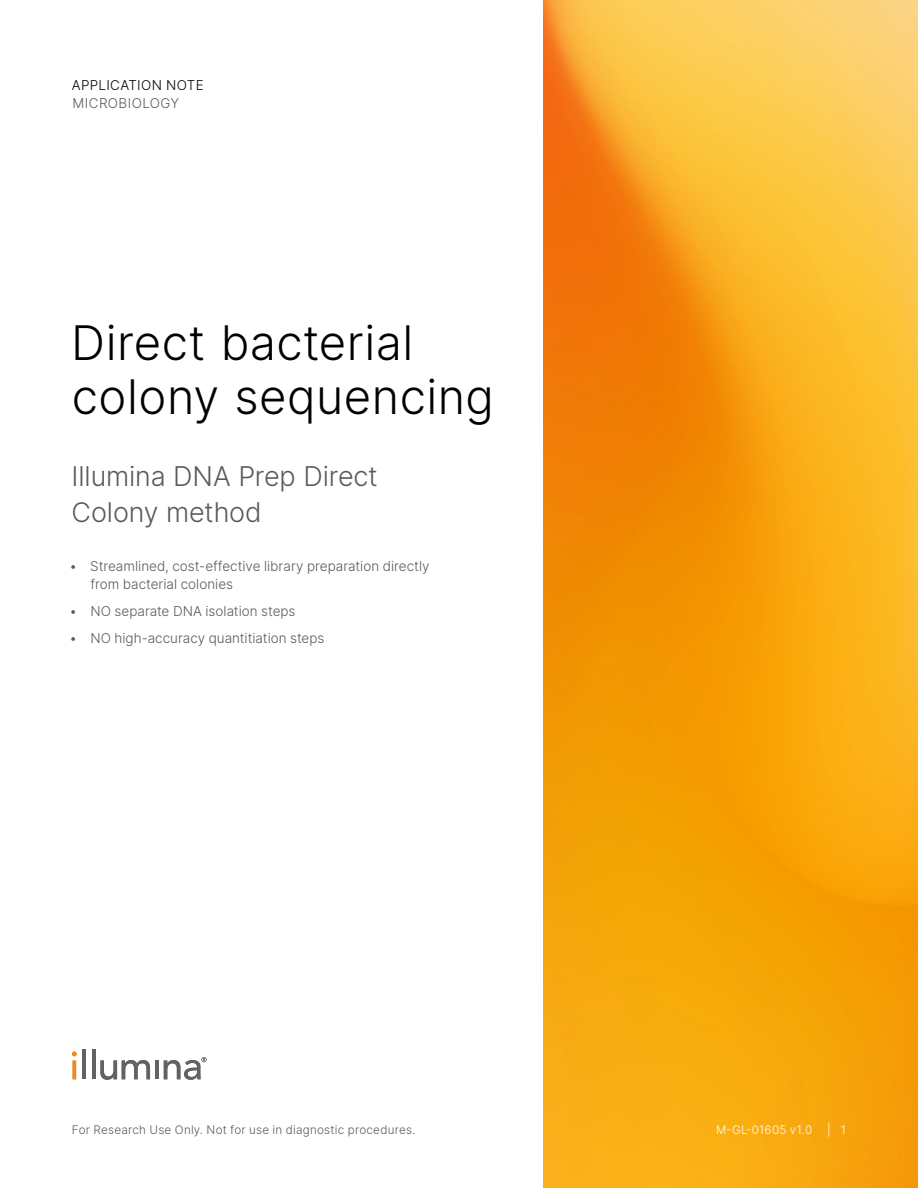
<style>
.page{position:relative;width:918px;height:1188px;background:#fff}
.page>*{position:absolute;margin:0;border:0;box-sizing:border-box;transform-origin:0 0}
.t1{font:300 47.25px/54px "Inter";letter-spacing:.01em;color:#000}
.t2{font:300 27px/36px "Inter";letter-spacing:-.005em;color:#58595b}
.t3{font:300 13.5px/18px "Inter";color:#58595b}
.t4{font:300 13.5px "Inter";letter-spacing:.02em;color:#000}
.t5{font:300 13.5px "Inter";letter-spacing:.03em;color:#58595b}
.t6{font:300 11.7px "Inter";letter-spacing:.02em;color:#58595b}
.t7{font:300 11.7px "Inter";letter-spacing:.025em;color:#fff}
</style>
<div class="page">
<img style="left:543px;top:0;width:375px;height:1188px">
<hr style="left:73px;top:1061px;width:3px;height:18px;background:#eb8b23">
<hr style="left:82px;top:1049px;width:4px;height:30px;background:#616261">
<hr style="left:92px;top:1049px;width:3px;height:30px;background:#616261">
<svg style="left:100px;top:1060px;width:50px;height:20px"></svg>
<hr style="left:155px;top:1061px;width:4px;height:18px;background:#616261">
<svg style="left:72px;top:1052px;width:5px;height:4px"></svg>
<svg style="left:164px;top:1057px;width:43px;height:23px"></svg>
<p class="t4" style="left:72px;top:76px;width:134px">APPLICATION NOTE</p>
<p class="t5" style="left:73px;top:94px;width:108px">MICROBIOLOGY</p>
<h1 class="t1" style="left:71px;top:315px;width:424px">Direct bacterial colony sequencing</h1>
<h2 class="t2" style="left:71px;top:458px;width:308px">Illumina DNA Prep Direct<br>Colony method</h2>
<p class="t3" style="left:90px;top:557px;width:341px;text-indent:-21px">• Streamlined, cost-effective library preparation directly from bacterial colonies</p>
<p class="t3" style="left:70px;top:602px;width:227px">• NO separate DNA isolation steps</p>
<p class="t3" style="left:70px;top:629px;width:256px">• NO high-accuracy quantitiation steps</p>
<p class="t6" style="left:72px;top:1121px;width:345px">For Research Use Only. Not for use in diagnostic procedures.</p>
<p class="t7" style="left:716px;top:1121px;width:98px">M-GL-01605 v1.0</p>
<p class="t7" style="left:827px;top:1121px;width:20px">| 1</p>
</div>
